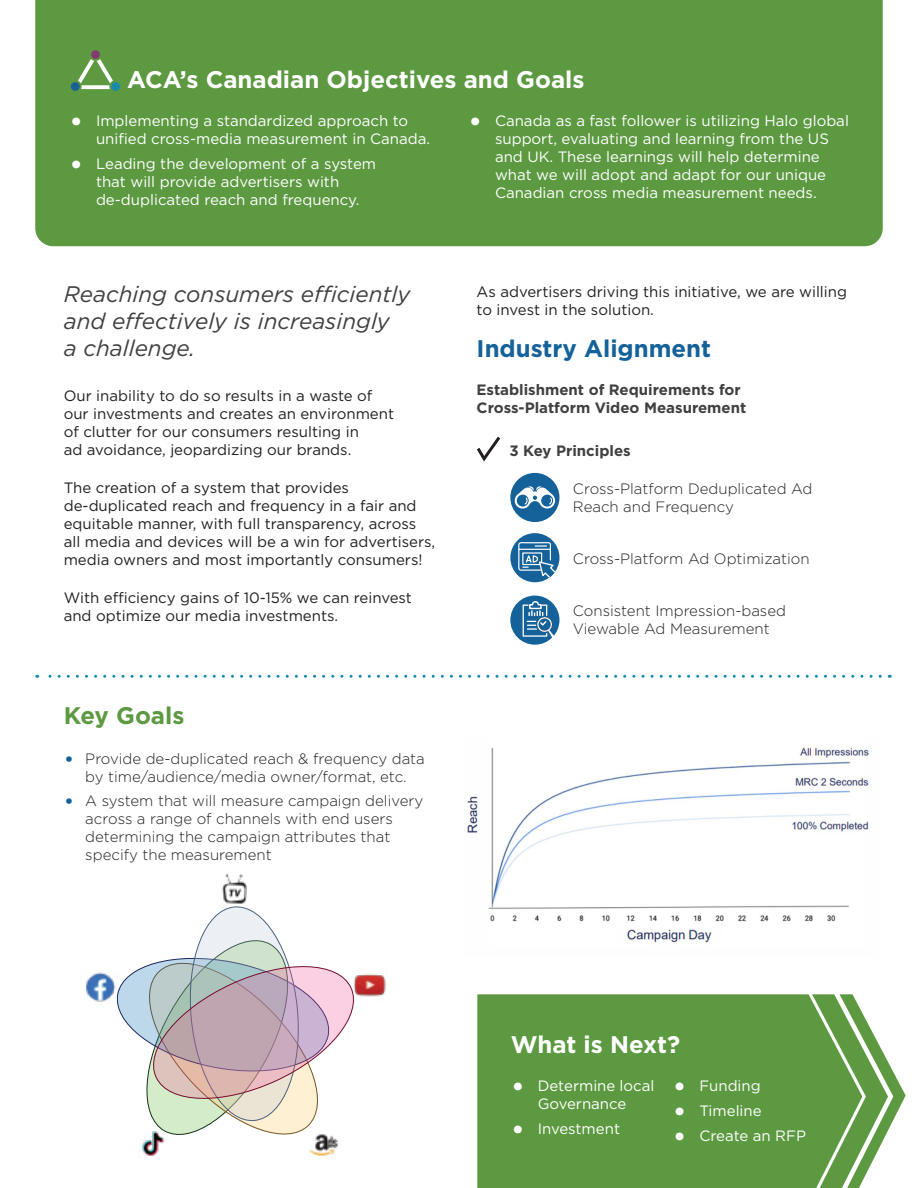
<style>
.page{position:relative;width:918px;height:1188px;background:#fff}
.page>*{position:absolute;margin:0;border:0;box-sizing:border-box;transform-origin:0 0}
.t1{font:700 24px "Gotham";color:#fff}
.t2{font:700 24px "Gotham";color:#156199}
.t3{font:700 24px "Gotham";color:#5c9941}
.Pull{font:italic 22.5px/27px "Gotham";color:#413f41}
.Body{font:15px/18px "Gotham";color:#231f20}
.t4{font:15px/18px "Gotham";color:#fff}
.Body_-_bullet{font:300 15px/18px "Gotham";color:#231f20}
.t5{font:700 15px/18px "Gotham";color:#413f41}
.s1{font-size:30px}
.s2{font-size:22.5px;color:#156199}
</style>
<div class="page">
<div style="left:477px;top:994px;width:429px;height:194px;background:#5c9941"></div>
<div style="left:35px;top:0;width:848px;height:246px;background:#5c9941"></div>
<svg style="left:78px;top:59px;width:35px;height:30px"></svg>
<div style="left:91px;top:50px;width:9px;height:9px;background:#7f3d70;border-radius:50%"></div>
<div style="left:71px;top:82px;width:9px;height:9px;background:#186298;border-radius:50%"></div>
<div style="left:111px;top:82px;width:9px;height:9px;background:#188aac;border-radius:50%"></div>
<svg style="left:477px;top:436px;width:24px;height:26px"></svg>
<div style="left:510px;top:473px;width:49px;height:49px;background:#156199;border-radius:50%"></div>
<svg style="left:515px;top:486px;width:40px;height:23px"></svg>
<div style="left:510px;top:533px;width:49px;height:49px;background:#156199;border-radius:50%"></div>
<svg style="left:518px;top:533px;width:40px;height:48px"></svg>
<div style="left:510px;top:596px;width:49px;height:49px;background:#156199;border-radius:50%"></div>
<svg style="left:523px;top:600px;width:32px;height:39px"></svg>
<svg style="left:37px;top:675px;width:843px;height:3px"></svg>
<svg style="left:117px;top:906px;width:237px;height:229px"></svg>
<img style="left:222px;top:874px;width:25px;height:30px">
<img style="left:353px;top:968px;width:33px;height:34px">
<img style="left:86px;top:971px;width:39px;height:32px">
<img style="left:138px;top:1125px;width:29px;height:31px">
<img style="left:308px;top:1134px;width:30px;height:22px">
<img style="left:465px;top:747px;width:405px;height:197px">
<svg style="left:805px;top:994px;width:91px;height:194px"></svg>
<h2 class="t1" style="left:127px;top:63px;width:459px">ACA’s Canadian Objectives and Goals</h2>
<p class="t4" style="left:96px;top:111px;width:336px;text-indent:-27px"><span class="s1">•</span> Implementing a standardized approach to unified cross-media measurement in Canada.</p>
<p class="t4" style="left:96px;top:154px;width:282px;text-indent:-27px"><span class="s1">•</span> Leading the development of a system that will provide advertisers with de‑duplicated reach and frequency.</p>
<p class="t4" style="left:468px;top:111px;width:382px;text-align:center"><span class="s1">•</span> Canada as a fast follower is utilizing Halo global support, evaluating and learning from the US<br>and UK. These learnings will help determine<br>what we will adopt and adapt for our unique Canadian cross media measurement needs.</p>
<p class="Pull" style="left:64px;top:280px;width:348px">Reaching consumers efficiently and effectively is increasingly<br>a challenge.</p>
<p class="Body" style="left:64px;top:386px;width:332px">Our inability to do so results in a waste of our investments and creates an environment of clutter for our consumers resulting in<br>ad avoidance, jeopardizing our brands.</p>
<p class="Body" style="left:64px;top:478px;width:373px">The creation of a system that provides de‑duplicated reach and frequency in a fair and equitable manner, with full transparency, across all media and devices will be a win for advertisers, media owners and most importantly consumers!</p>
<p class="Body" style="left:64px;top:589px;width:350px">With efficiency gains of 10-15% we can reinvest and optimize our media investments.</p>
<h2 class="t3" style="left:64px;top:699px;width:122px">Key Goals</h2>
<p class="Body_-_bullet" style="left:64px;top:749px;width:363px;text-align:center"><span class="s2">•</span> Provide de-duplicated reach &amp; frequency data by time/audience/media owner/format, etc.</p>
<p class="Body_-_bullet" style="left:85px;top:792px;width:339px;text-indent:-22px"><span class="s2">•</span> A system that will measure campaign delivery across a range of channels with end users determining the campaign attributes that specify the measurement</p>
<p class="Body" style="left:477px;top:282px;width:372px">As advertisers driving this initiative, we are willing to invest in the solution.</p>
<h2 class="t2" style="left:477px;top:333px;width:236px">Industry Alignment</h2>
<h3 class="t5" style="left:477px;top:381px;width:271px">Establishment of Requirements for<br>Cross‑Platform Video Measurement</h3>
<h3 class="t5" style="left:509px;top:442px;width:123px">3 Key Principles</h3>
<p class="Body_-_bullet" style="left:573px;top:480px;width:241px">Cross-Platform Deduplicated Ad<br>Reach and Frequency</p>
<p class="Body_-_bullet" style="left:573px;top:549px;width:238px">Cross-Platform Ad Optimization</p>
<p class="Body_-_bullet" style="left:573px;top:601px;width:215px">Consistent Impression-based<br>Viewable Ad Measurement</p>
<h2 class="t1" style="left:511px;top:1028px;width:171px">What is Next?</h2>
<p class="t4" style="left:511px;top:1076px;width:145px;text-align:center"><span class="s1">•</span> Determine local<br>Governance</p>
<p class="t4" style="left:511px;top:1119px;width:111px"><span class="s1">•</span> Investment</p>
<p class="t4" style="left:672px;top:1076px;width:90px"><span class="s1">•</span> Funding</p>
<p class="t4" style="left:672px;top:1101px;width:91px"><span class="s1">•</span> Timeline</p>
<p class="t4" style="left:672px;top:1126px;width:135px"><span class="s1">•</span> Create an RFP</p>
</div>
